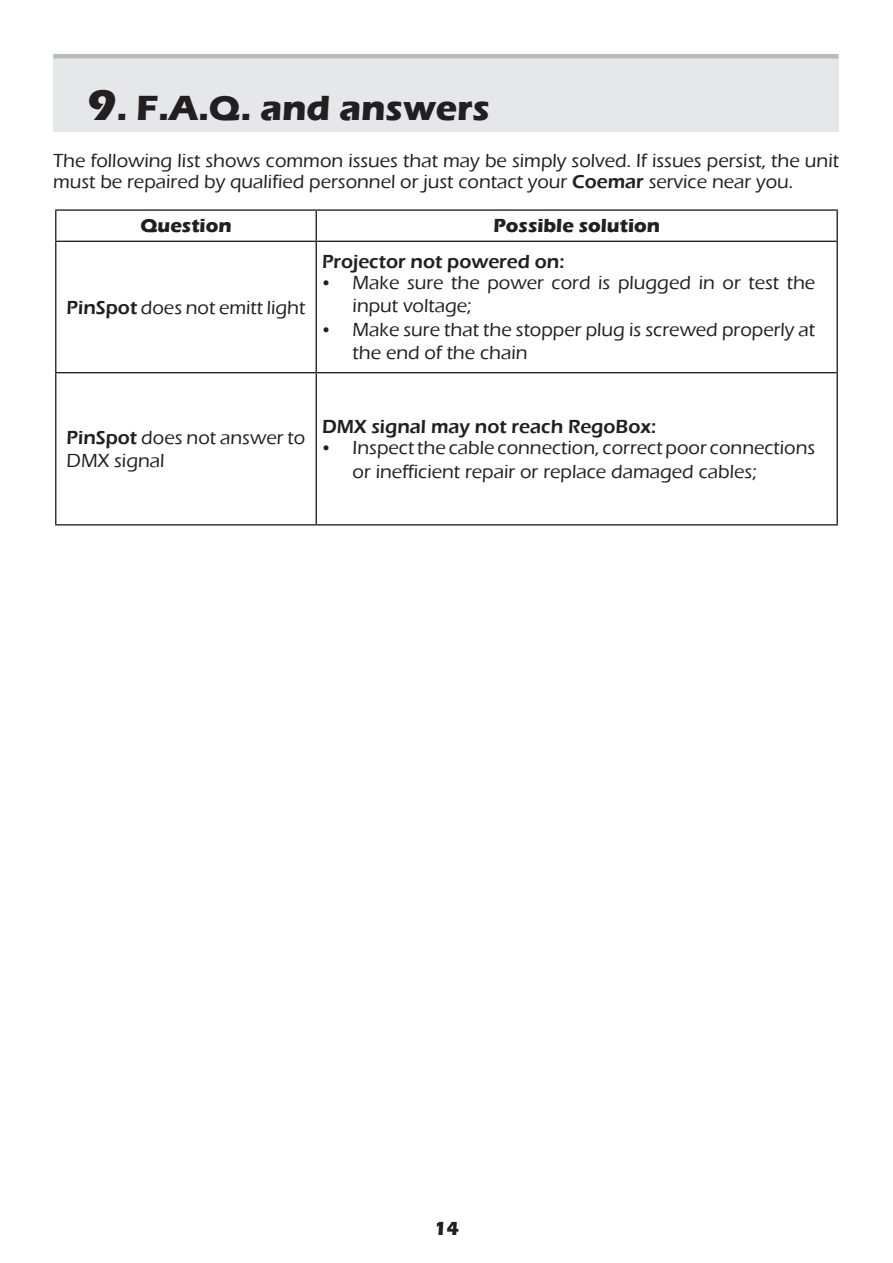
<style>
.page{position:relative;width:893px;height:1263px;background:#fff}
.page>*{position:absolute;margin:0;border:0;box-sizing:border-box;transform-origin:0 0}
.t1{font:700 36px "Eras ITC";color:#231f20}
.t2{font:500 19.5px/23.4px "Eras ITC";color:#231f20}
.t3{font:600 19.5px "Eras ITC";color:#231f20}
.t4{font:700 19.5px "Eras ITC";color:#231f20}
.s1{font-size:45px}
.s2{font-weight:600}
.s3{font-size:18px}
</style>
<div class="page">
<hr style="left:55px;top:211px;width:1px;height:30px;background:#231f20">
<hr style="left:55px;top:242px;width:1px;height:130px;background:#231f20">
<hr style="left:55px;top:373px;width:1px;height:151px;background:#231f20">
<hr style="left:55px;top:209px;width:261px;height:2px;background:#231f20">
<hr style="left:55px;top:241px;width:261px;height:1px;background:#231f20">
<hr style="left:55px;top:372px;width:261px;height:1px;background:#231f20">
<hr style="left:55px;top:524px;width:261px;height:1px;background:#231f20">
<hr style="left:316px;top:209px;width:522px;height:2px;background:#231f20">
<hr style="left:316px;top:211px;width:1px;height:30px;background:#231f20">
<hr style="left:836px;top:211px;width:2px;height:30px;background:#231f20">
<hr style="left:316px;top:241px;width:522px;height:1px;background:#231f20">
<hr style="left:316px;top:242px;width:1px;height:130px;background:#231f20">
<hr style="left:836px;top:242px;width:2px;height:130px;background:#231f20">
<hr style="left:316px;top:372px;width:522px;height:1px;background:#231f20">
<hr style="left:316px;top:373px;width:1px;height:151px;background:#231f20">
<hr style="left:836px;top:373px;width:2px;height:151px;background:#231f20">
<hr style="left:316px;top:524px;width:522px;height:1px;background:#231f20">
<div style="left:53px;top:54px;width:785px;height:78px;background:#e6e7e9"></div>
<div style="left:53px;top:54px;width:785px;height:5px;background:#babbbe"></div>
<h1 class="t1" style="left:87px;top:87px;width:404px"><span class="s1">9</span>. F.A.Q. and answers</h1>
<p class="t2" style="left:53px;top:150px;width:787px;line-height:21px">The following list shows common issues that may be simply solved. If issues persist, the unit must be repaired by qualified personnel or just contact your <span class="s2">Coemar</span> service near you.</p>
<p class="t4" style="left:140px;top:215px;width:93px">Question</p>
<p class="t4" style="left:493px;top:215px;width:168px">Possible solution</p>
<p class="t2" style="left:67px;top:296px;width:240px"><span class="s2">PinSpot</span> does not emitt light</p>
<p class="t3" style="left:322px;top:251px;width:244px">Projector not powered on:</p>
<p class="t2" style="left:353px;top:271px;width:464px;text-indent:-32px"><span class="s3">•</span> Make sure the power cord is plugged in or test the input voltage;</p>
<p class="t2" style="left:353px;top:318px;width:464px;text-indent:-32px"><span class="s3">•</span> Make sure that the stopper plug is screwed properly at the end of the chain</p>
<p class="t2" style="left:67px;top:426px;width:240px"><span class="s2">PinSpot</span> does not answer to<br>DMX signal</p>
<p class="t3" style="left:322px;top:416px;width:336px">DMX signal may not reach RegoBox:</p>
<p class="t2" style="left:353px;top:436px;width:464px;text-indent:-32px"><span class="s3">•</span> Inspect the cable connection, correct poor connections or inefficient repair or replace damaged cables;</p>
<p class="t4" style="left:434px;top:1217px;width:27px">14</p>
</div>
